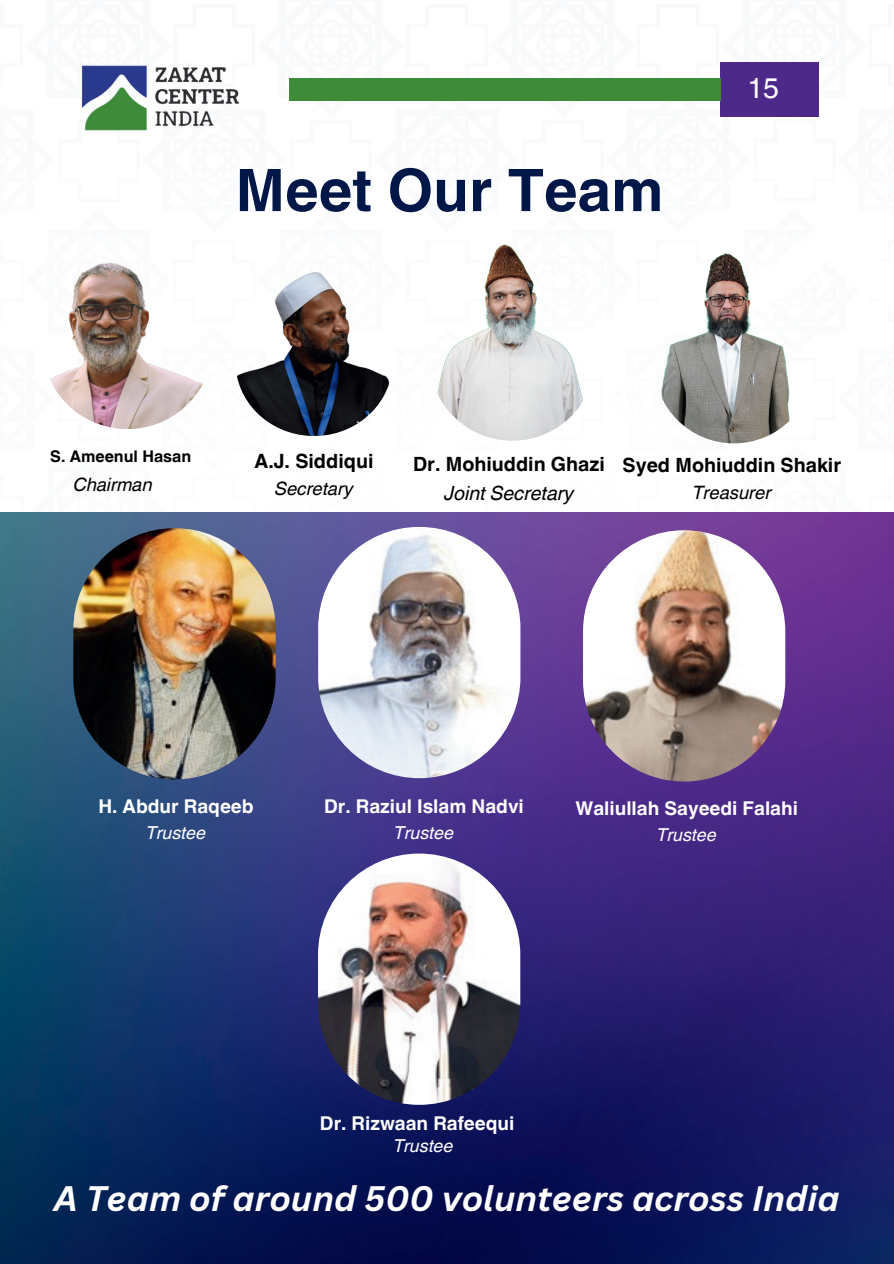
<style>
.page{position:relative;width:894px;height:1264px;background:#fff}
.page>*{position:absolute;margin:0;border:0;box-sizing:border-box;transform-origin:0 0}
.t1{font:700 58.65px "Helvetica World";color:#001748}
.t2{font:italic 700 34.5px "Canva Sans";color:#fff}
.t3{font:28.5px "Helvetica World";color:#fff}
.t4{font:700 19.65px "Helvetica World";color:#000}
.t5{font:italic 19.65px "Helvetica World";color:#000}
.t6{font:700 19.05px "Helvetica World";color:#fff}
.t7{font:italic 18.45px "Helvetica World";color:#000}
.t8{font:italic 17.85px "Helvetica World";color:#fff}
.t9{font:700 16.05px "Helvetica World";color:#000}
</style>
<div class="page">
<img style="left:0;top:512px;width:893px;height:751px">
<img style="left:42px;top:217px;width:171px;height:212px;border-radius:84px">
<img style="left:235px;top:251px;width:157px;height:185px;border-radius:76px">
<img style="left:653px;top:245px;width:160px;height:198px;border-radius:80px">
<img style="left:73px;top:528px;width:202px;height:251px;border-radius:101px">
<img style="left:318px;top:527px;width:202px;height:251px;border-radius:101px">
<img style="left:583px;top:530px;width:202px;height:251px;border-radius:101px">
<div style="left:720px;top:63px;width:98px;height:53px;background:#4d2a89"></div>
<div style="left:289px;top:79px;width:431px;height:21px;background:#3e8b3a"></div>
<img style="left:81px;top:65px;width:158px;height:66px">
<img style="left:318px;top:853px;width:202px;height:251px;border-radius:101px">
<img style="left:429px;top:234px;width:166px;height:206px;border-radius:83px">
<h1 class="t1" style="left:235px;top:156px;width:429px">Meet Our Team</h1>
<h3 class="t3" style="left:747px;top:71px;width:33px">15</h3>
<p class="t9" style="left:50px;top:447px;width:142px">S. Ameenul Hasan</p>
<p class="t4" style="left:254px;top:449px;width:120px">A.J. Siddiqui</p>
<p class="t7" style="left:275px;top:477px;width:80px">Secretary</p>
<p class="t7" style="left:73px;top:473px;width:81px">Chairman</p>
<p class="t4" style="left:413px;top:452px;width:193px">Dr. Mohiuddin Ghazi</p>
<p class="t5" style="left:444px;top:481px;width:131px">Joint Secretary</p>
<p class="t4" style="left:622px;top:454px;width:220px">Syed Mohiuddin Shakir</p>
<p class="t7" style="left:692px;top:482px;width:80px">Treasurer</p>
<p class="t6" style="left:98px;top:795px;width:157px">H. Abdur Raqeeb</p>
<p class="t8" style="left:146px;top:822px;width:61px">Trustee</p>
<p class="t6" style="left:324px;top:795px;width:201px">Dr. Raziul Islam Nadvi</p>
<p class="t8" style="left:394px;top:822px;width:61px">Trustee</p>
<p class="t6" style="left:573px;top:792px;width:224px">Waliullah Sayeedi Falahi</p>
<p class="t8" style="left:654px;top:817px;width:61px">Trustee</p>
<p class="t6" style="left:575px;top:797px;width:224px">Waliullah Sayeedi Falahi</p>
<p class="t8" style="left:656px;top:824px;width:61px">Trustee</p>
<p class="t6" style="left:320px;top:1112px;width:196px">Dr. Rizwaan Rafeequi</p>
<p class="t8" style="left:393px;top:1135px;width:61px">Trustee</p>
<h2 class="t2" style="left:54px;top:1177px;width:787px">A Team of around 500 volunteers across India</h2>
</div>
